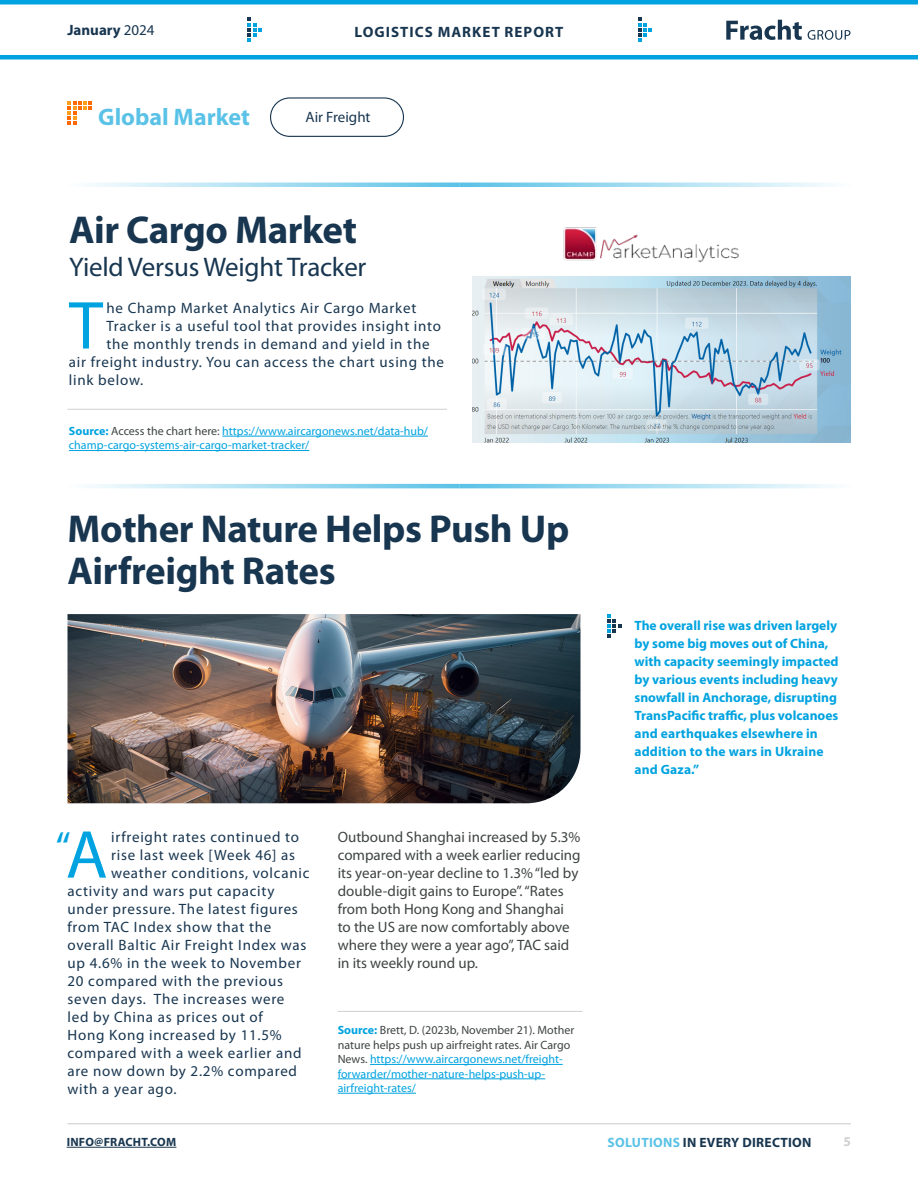
<style>
.page{position:relative;width:918px;height:1188px;background:#fff}
.page>*{position:absolute;margin:0;border:0;box-sizing:border-box;transform-origin:0 0}
.t1{font:68.4px "Myriad Pro";color:#00a3e0}
.t2{font:43.05px "Myriad Pro";color:#00a3e0}
.t3{font:700 39px/42px "Myriad Pro";letter-spacing:-.01em;color:#183650}
.t4{font:27px "Myriad Pro";letter-spacing:-.01em;color:#183650}
.t5{font:700 24px "Myriad Pro";color:#5bc2e7}
.t6{font:15px "Myriad Pro";letter-spacing:.05em;color:#183650}
.t7{font:15px/18px "Myriad Pro";color:#3f4443}
.t8{font:700 15px "Myriad Pro";letter-spacing:.07em;color:#183650}
.t9{font:700 15px "Myriad Pro";color:#183650}
.t10{font:15px "Myriad Pro";color:#183650}
.t11{font:700 13.5px/18px "Myriad Pro";color:#00a3e0}
.t12{font:700 13.5px "Myriad Pro";letter-spacing:.02em;color:#183650}
.t13{font:700 13.5px "Myriad Pro";color:#d0d0ce}
.t14{font:12px/14.4px "Myriad Pro";color:#00a3e0}
.t15{font:700 12px "Myriad Pro";letter-spacing:.02em;color:#183650}
.s1{font-weight:400}
.s2{font-weight:700}
.s3{color:#3f4443}
.s4{color:#5bc2e7}
</style>
<div class="page">
<hr style="left:68px;top:1123px;width:783px;height:1px;background:#d0d0ce">
<hr style="left:67px;top:1147px;width:109px;height:1px;background:#183650">
<svg style="left:0;top:0;width:918px;height:59px"></svg>
<svg style="left:726px;top:20px;width:76px;height:20px"></svg>
<svg style="left:808px;top:30px;width:42px;height:10px"></svg>
<svg style="left:638px;top:18px;width:14px;height:24px"></svg>
<svg style="left:608px;top:614px;width:13px;height:24px"></svg>
<svg style="left:460px;top:183px;width:371px;height:4px"></svg>
<svg style="left:90px;top:183px;width:370px;height:4px"></svg>
<svg style="left:460px;top:484px;width:371px;height:4px"></svg>
<svg style="left:90px;top:484px;width:370px;height:4px"></svg>
<hr style="left:222px;top:436px;width:206px;height:1px;background:#00a3e0">
<hr style="left:69px;top:450px;width:240px;height:1px;background:#00a3e0">
<img style="left:472px;top:277px;width:378px;height:165px">
<hr style="left:67px;top:409px;width:380px;height:1px;background:#d0d0ce">
<img style="left:563px;top:227px;width:176px;height:36px">
<img style="left:68px;top:614px;width:512px;height:189px">
<hr style="left:338px;top:1011px;width:244px;height:1px;background:#d0d0ce">
<hr style="left:370px;top:1064px;width:193px;height:1px;background:#00a3e0">
<hr style="left:338px;top:1079px;width:207px;height:1px;background:#00a3e0">
<hr style="left:338px;top:1093px;width:78px;height:1px;background:#00a3e0">
<div style="left:270px;top:97px;width:134px;height:40px;border:1px solid #183650;border-radius:19px"></div>
<svg style="left:68px;top:101px;width:24px;height:24px"></svg>
<p class="t9" style="left:68px;top:21px;width:89px">January <span class="s1">2024</span></p>
<p class="t8" style="left:355px;top:22px;width:210px">LOGISTICS MARKET REPORT</p>
<p class="t5" style="left:98px;top:101px;width:153px">Global Market</p>
<p class="t10" style="left:306px;top:108px;width:67px">Air Freight</p>
<p class="t3" style="left:69px;top:208px;width:289px">Air Cargo Market</p>
<p class="t4" style="left:69px;top:250px;width:299px">Yield Versus Weight Tracker</p>
<p class="t1" style="left:69px;top:283px;width:36px">T</p>
<p class="t6" style="left:106px;top:298px;width:311px">he Champ Market Analytics Air Cargo Market</p>
<p class="t6" style="left:106px;top:316px;width:336px">Tracker is a useful tool that provides insight into</p>
<p class="t6" style="left:106px;top:334px;width:325px">the monthly trends in demand and yield in the</p>
<p class="t6" style="left:69px;top:352px;width:377px">air freight industry. You can access the chart using the</p>
<p class="t6" style="left:69px;top:370px;width:76px">link below.</p>
<p class="t14" style="left:69px;top:424px;width:361px"><span class="s2">Source:</span> <span class="s3">Access the chart here:</span> https://www.aircargonews.net/data-hub/ champ-cargo-systems-air-cargo-market-tracker/</p>
<p class="t3" style="left:68px;top:507px;width:503px">Mother Nature Helps Push Up<br>Airfreight Rates</p>
<p class="t1" style="left:66px;top:813px;width:43px">A</p>
<p class="t6" style="left:111px;top:827px;width:190px">irfreight rates continued to</p>
<p class="t2" style="left:56px;top:821px;width:17px">“</p>
<p class="t6" style="left:111px;top:845px;width:186px">rise last week [Week 46] as</p>
<p class="t6" style="left:111px;top:863px;width:200px">weather conditions, volcanic</p>
<p class="t6" style="left:68px;top:881px;width:208px">activity and wars put capacity</p>
<p class="t6" style="left:68px;top:899px;width:232px">under pressure. The latest figures</p>
<p class="t6" style="left:68px;top:917px;width:206px">from TAC Index show that the</p>
<p class="t6" style="left:68px;top:935px;width:241px">overall Baltic Air Freight Index was</p>
<p class="t6" style="left:68px;top:953px;width:235px">up 4.6% in the week to November</p>
<p class="t6" style="left:68px;top:971px;width:217px">20 compared with the previous</p>
<p class="t6" style="left:68px;top:989px;width:218px">seven days. The increases were</p>
<p class="t6" style="left:68px;top:1007px;width:197px">led by China as prices out of</p>
<p class="t6" style="left:68px;top:1025px;width:216px">Hong Kong increased by 11.5%</p>
<p class="t6" style="left:68px;top:1043px;width:236px">compared with a week earlier and</p>
<p class="t6" style="left:68px;top:1061px;width:231px">are now down by 2.2% compared</p>
<p class="t6" style="left:68px;top:1079px;width:111px">with a year ago.</p>
<p class="t7" style="left:338px;top:827px;width:244px">Outbound Shanghai increased by 5.3% compared with a week earlier reducing its year-on-year decline to 1.3% “led by double-digit gains to Europe”. “Rates from both Hong Kong and Shanghai to the US are now comfortably above where they were a year ago”, TAC said in its weekly round up.</p>
<p class="t14" style="left:338px;top:1023px;width:238px"><span class="s2">Source:</span> <span class="s3">Brett, D. (2023b, November 21). Mother nature helps push up airfreight rates. Air Cargo News.</span> https://www.aircargonews.net/freight&shy;forwarder/mother-nature-helps-push-up&shy;airfreight-rates/</p>
<p class="t11" style="left:634px;top:616px;width:206px">The overall rise was driven largely by some big moves out of China, with capacity seemingly impacted by various events including heavy snowfall in Anchorage, disrupting<br>TransPacific traffic, plus volcanoes and earthquakes elsewhere in addition to the wars in Ukraine and Gaza.”</p>
<p class="t15" style="left:67px;top:1134px;width:111px">INFO@FRACHT.COM</p>
<p class="t12" style="left:608px;top:1133px;width:205px"><span class="s4">SOLUTIONS</span> IN EVERY DIRECTION</p>
<p class="t13" style="left:843px;top:1133px;width:9px">5</p>
</div>
